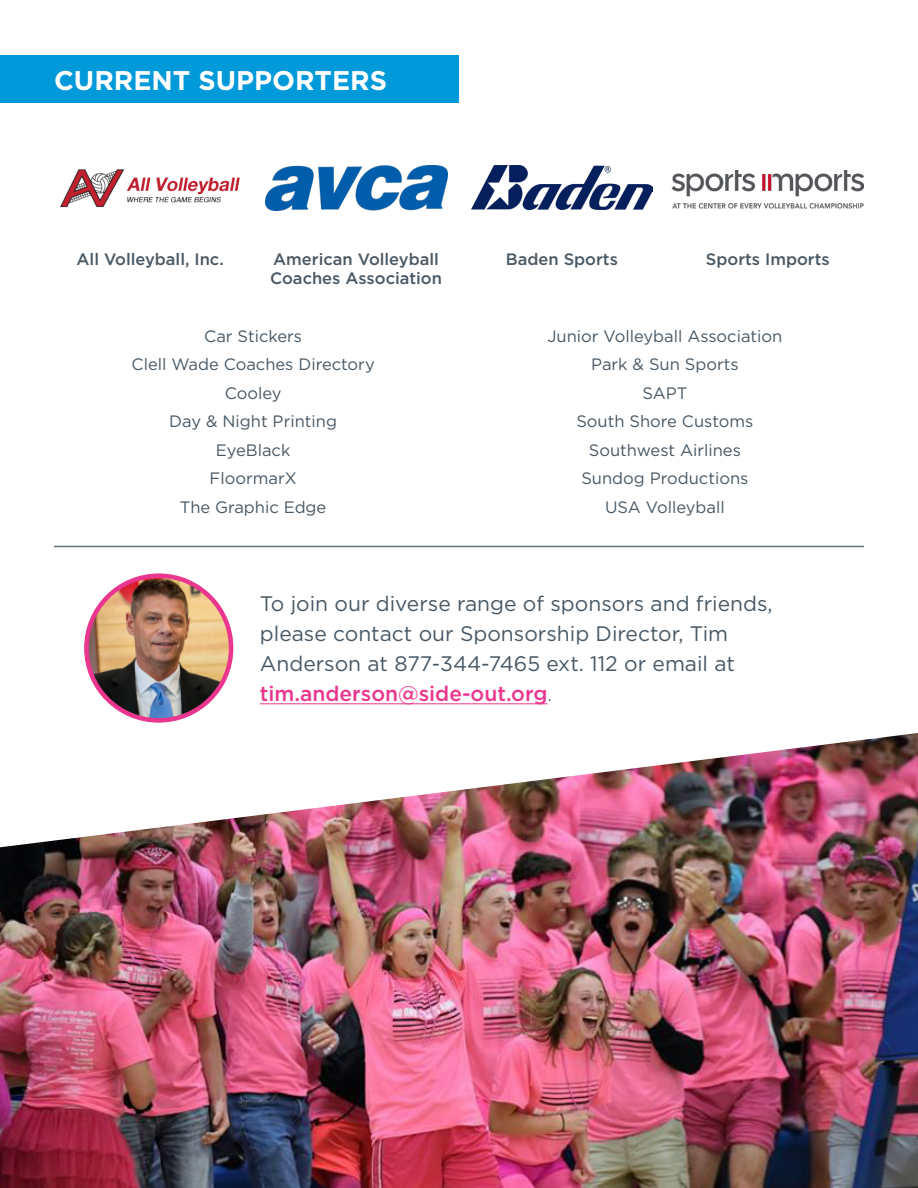
<style>
.page{position:relative;width:918px;height:1188px;background:#fff}
.page>*{position:absolute;margin:0;border:0;box-sizing:border-box;transform-origin:0 0}
.t1{font:700 27px "Gotham HTF";color:#fff}
.t2{font:21px/30px "Gotham";color:#485865}
.t3{font:16.5px/28.5px "Gotham";color:#485865;text-align:center}
.t4{font:500 16.5px/19.8px "Gotham";color:#485865}
.s1{font-weight:500;color:#ea368e}
.s2{font-weight:300}
</style>
<div class="page">
<div style="left:0;top:55px;width:459px;height:48px;background:#009ada"></div>
<img style="left:61px;top:169px;width:179px;height:39px">
<img style="left:265px;top:166px;width:182px;height:45px">
<img style="left:471px;top:166px;width:182px;height:44px">
<img style="left:672px;top:170px;width:192px;height:39px">
<hr style="left:54px;top:546px;width:810px;height:1px;background:#607382">
<img style="left:0;top:847px;width:918px;height:341px">
<img style="left:3px;top:615px;width:915px;height:232px">
<hr style="left:260px;top:704px;width:287px;height:1px;background:#ea368e">
<img style="left:86px;top:576px;width:145px;height:144px;border-radius:72px">
<div style="left:84px;top:573px;width:149px;height:150px;border:4px solid #ea368e;border-radius:50%"></div>
<h1 class="t1" style="left:54px;top:65px;width:335px">CURRENT SUPPORTERS</h1>
<p class="t4" style="left:77px;top:250px;width:149px">All Volleyball, Inc.</p>
<p class="t4" style="left:270px;top:249px;width:173px">American Volleyball<br>Coaches Association</p>
<p class="t4" style="left:506px;top:250px;width:114px">Baden Sports</p>
<p class="t4" style="left:706px;top:250px;width:125px">Sports Imports</p>
<p class="t3" style="left:132px;top:321px;width:245px">Car Stickers<br>Clell Wade Coaches Directory<br>Cooley<br>Day &amp; Night Printing<br>EyeBlack<br>FloormarX<br>The Graphic Edge</p>
<p class="t3" style="left:547px;top:321px;width:236px">Junior Volleyball Association<br>Park &amp; Sun Sports<br>SAPT<br>South Shore Customs<br>Southwest Airlines<br>Sundog Productions<br>USA Volleyball</p>
<p class="t2" style="left:260px;top:588px;width:514px">To join our diverse range of sponsors and friends, please contact our Sponsorship Director, Tim Anderson at 877-344-7465 ext. 112 or email at <span class="s1">tim.anderson@side-out.org</span><span class="s2">.</span></p>
</div>
